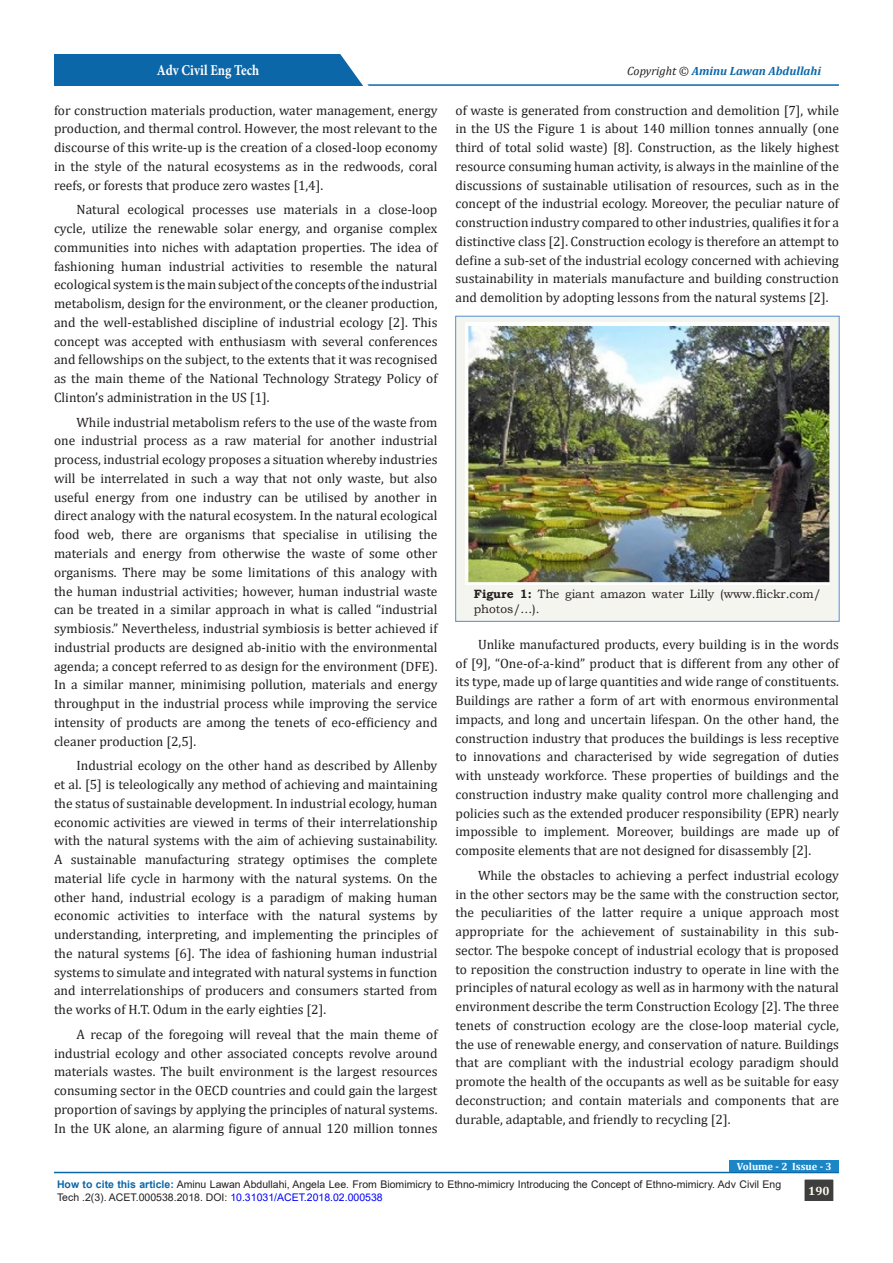
<style>
.page{position:relative;width:893px;height:1263px;background:#fff}
.page>*{position:absolute;margin:0;border:0;box-sizing:border-box;transform-origin:0 0}
.t1{font:700 15px "Minion Pro";color:#fff;scale:.86 1}
.t2{font:13.5px/18.8px "Cambria";color:#231f20;text-align:justify}
.t3{font:12px/14.4px "Bookman Old Style";color:#231f20}
.t4{font:italic 700 12px "Cambria";color:#0b67a8}
.t5{font:700 12px "Cambria";color:#fffdee}
.t6{font:10.5px/13.5px "Arial";color:#231f20}
.t7{font:700 10.5px "Cambria";color:#fff}
.s1{font-weight:400;color:#231f20}
.s2{font-weight:700}
.s3{font-weight:700;color:#0b67a8}
.s4{color:#00f}
</style>
<div class="page">
<hr style="left:206px;top:84px;width:633px;height:2px;background:#0b67a8">
<div style="left:54px;top:54px;width:308px;height:32px;background:#0b67a8"></div>
<svg style="left:340px;top:54px;width:34px;height:32px"></svg>
<hr style="left:54px;top:1172px;width:785px;height:1px;background:#0b67a8">
<div style="left:804px;top:1179px;width:30px;height:22px;background:#3e3e3f"></div>
<div style="left:804px;top:1179px;width:30px;height:23px;border:1px solid #fff"></div>
<div style="left:730px;top:1160px;width:109px;height:12px;background:#1b86c6"></div>
<div style="left:456px;top:316px;width:383px;height:305px;background:#f5f5f0"></div>
<div style="left:455px;top:316px;width:384px;height:305px;border:1px solid #548dd4"></div>
<img style="left:465px;top:323px;width:364px;height:261px">
<p class="t1" style="left:157px;top:60px;width:121px">Adv Civil Eng Tech</p>
<p class="t4" style="left:627px;top:62px;width:195px"><span class="s1">Copyright ©</span> Aminu Lawan Abdullahi</p>
<p class="t2" style="left:54px;top:101px;width:385px">for construction materials production, water management, energy production, and thermal control. However, the most relevant to the discourse of this write-up is the creation of a closed-loop economy in the style of the natural ecosystems as in the redwoods, coral reefs, or forests that produce zero wastes [1,4].</p>
<p class="t2" style="left:54px;top:200px;width:385px;text-indent:22px">Natural ecological processes use materials in a close-loop cycle, utilize the renewable solar energy, and organise complex communities into niches with adaptation properties. The idea of fashioning human industrial activities to resemble the natural ecological system is the main subject of the concepts of the industrial metabolism, design for the environment, or the cleaner production, and the well-established discipline of industrial ecology [2]. This concept was accepted with enthusiasm with several conferences and fellowships on the subject, to the extents that it was recognised as the main theme of the National Technology Strategy Policy of Clinton’s administration in the US [1].</p>
<p class="t2" style="left:54px;top:413px;width:385px;text-indent:22px">While industrial metabolism refers to the use of the waste from one industrial process as a raw material for another industrial process, industrial ecology proposes a situation whereby industries will be interrelated in such a way that not only waste, but also useful energy from one industry can be utilised by another in direct analogy with the natural ecosystem. In the natural ecological food web, there are organisms that specialise in utilising the materials and energy from otherwise the waste of some other organisms. There may be some limitations of this analogy with the human industrial activities; however, human industrial waste can be treated in a similar approach in what is called “industrial symbiosis.” Nevertheless, industrial symbiosis is better achieved if industrial products are designed ab-initio with the environmental agenda; a concept referred to as design for the environment (DFE).<br>In a similar manner, minimising pollution, materials and energy throughput in the industrial process while improving the service intensity of products are among the tenets of eco-efficiency and cleaner production [2,5].</p>
<p class="t2" style="left:54px;top:756px;width:385px;text-indent:22px">Industrial ecology on the other hand as described by Allenby et al. [5] is teleologically any method of achieving and maintaining the status of sustainable development. In industrial ecology, human economic activities are viewed in terms of their interrelationship with the natural systems with the aim of achieving sustainability.<br>A sustainable manufacturing strategy optimises the complete material life cycle in harmony with the natural systems. On the other hand, industrial ecology is a paradigm of making human economic activities to interface with the natural systems by understanding, interpreting, and implementing the principles of the natural systems [6]. The idea of fashioning human industrial systems to simulate and integrated with natural systems in function and interrelationships of producers and consumers started from the works of H.T. Odum in the early eighties [2].</p>
<p class="t2" style="left:54px;top:1025px;width:385px;text-indent:22px">A recap of the foregoing will reveal that the main theme of industrial ecology and other associated concepts revolve around materials wastes. The built environment is the largest resources consuming sector in the OECD countries and could gain the largest proportion of savings by applying the principles of natural systems.<br>In the UK alone, an alarming figure of annual 120 million tonnes</p>
<p class="t2" style="left:455px;top:101px;width:385px">of waste is generated from construction and demolition [7], while in the US the Figure 1 is about 140 million tonnes annually (one third of total solid waste) [8]. Construction, as the likely highest resource consuming human activity, is always in the mainline of the discussions of sustainable utilisation of resources, such as in the concept of the industrial ecology. Moreover, the peculiar nature of construction industry compared to other industries, qualifies it for a distinctive class [2]. Construction ecology is therefore an attempt to define a sub-set of the industrial ecology concerned with achieving sustainability in materials manufacture and building construction and demolition by adopting lessons from the natural systems [2].</p>
<p class="t3" style="left:474px;top:587px;width:349px"><span class="s2">Figure 1:</span> The giant amazon water Lilly (www.flickr.com/ photos/...).</p>
<p class="t2" style="left:455px;top:635px;width:385px;text-indent:22px">Unlike manufactured products, every building is in the words of [9], “One-of-a-kind” product that is different from any other of its type, made up of large quantities and wide range of constituents.<br>Buildings are rather a form of art with enormous environmental impacts, and long and uncertain lifespan. On the other hand, the construction industry that produces the buildings is less receptive to innovations and characterised by wide segregation of duties with unsteady workforce. These properties of buildings and the construction industry make quality control more challenging and policies such as the extended producer responsibility (EPR) nearly impossible to implement. Moreover, buildings are made up of composite elements that are not designed for disassembly [2].</p>
<p class="t2" style="left:455px;top:866px;width:385px;text-indent:22px">While the obstacles to achieving a perfect industrial ecology in the other sectors may be the same with the construction sector, the peculiarities of the latter require a unique approach most appropriate for the achievement of sustainability in this sub&shy;sector. The bespoke concept of industrial ecology that is proposed to reposition the construction industry to operate in line with the principles of natural ecology as well as in harmony with the natural environment describe the term Construction Ecology [2]. The three tenets of construction ecology are the close-loop material cycle, the use of renewable energy, and conservation of nature. Buildings that are compliant with the industrial ecology paradigm should promote the health of the occupants as well as be suitable for easy deconstruction; and contain materials and components that are durable, adaptable, and friendly to recycling [2].</p>
<p class="t7" style="left:737px;top:1159px;width:96px">Volume - 2 Issue - 3</p>
<p class="t6" style="left:57px;top:1177px;width:726px"><span class="s3">How to cite this article:</span> Aminu Lawan Abdullahi, Angela Lee. From Biomimicry to Ethno-mimicry Introducing the Concept of Ethno-mimicry. Adv Civil Eng<br>Tech .2(3). ACET.000538.2018. DOI: <span class="s4">10.31031/ACET.2018.02.000538</span></p>
<p class="t5" style="left:808px;top:1182px;width:23px">190</p>
</div>
